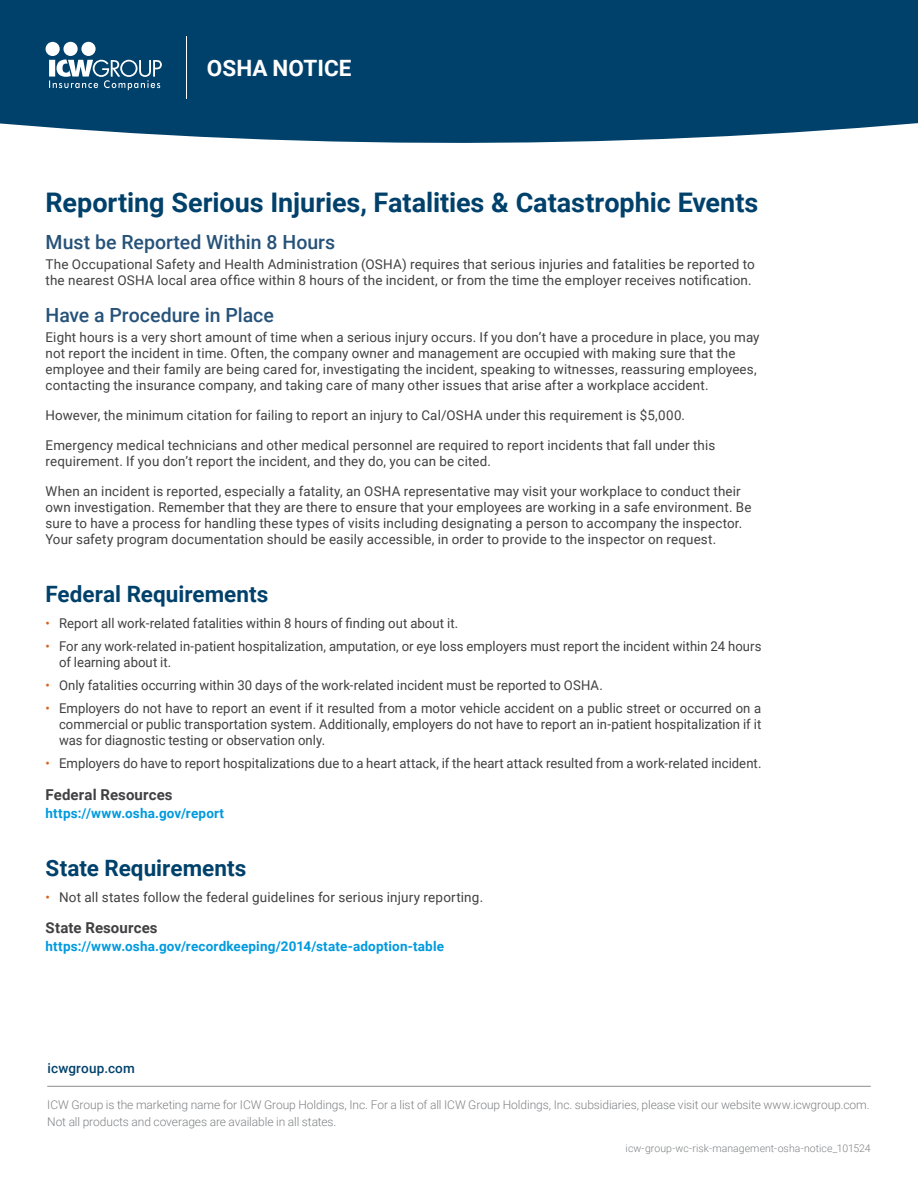
<style>
.page{position:relative;width:918px;height:1188px;background:#fff}
.page>*{position:absolute;margin:0;border:0;box-sizing:border-box;transform-origin:0 0}
.t1{font:700 27px "Roboto";color:#00416b}
.t2{font:700 22.5px "Roboto";color:#00416b}
.t3{font:700 22.5px "Roboto";letter-spacing:.005em;color:#fff}
.t4{font:500 19.5px "Roboto";color:#265279}
.t5{font:700 15px "Roboto";letter-spacing:.01em;color:#414042}
.t6{font:13.5px/16.2px "Roboto";letter-spacing:.01em;color:#414042}
.t7{font:700 13.5px "Roboto";letter-spacing:.015em;color:#009ade}
.t8{font:500 13.5px "Roboto";letter-spacing:.015em;color:#00416b}
.t9{font:300 12px/16.5px "Roboto";letter-spacing:-.005em;color:#808285}
.t10{font:300 10.5px "Roboto";letter-spacing:.005em;color:#808285}
.s1{color:#db6015}
</style>
<div class="page">
<div style="left:0;top:0;width:918px;height:142px;background:#00416b"></div>
<hr style="left:47px;top:1086px;width:824px;height:1px;background:#8a8c8e">
<hr style="left:186px;top:36px;width:1px;height:63px;background:#fff">
<svg style="left:46px;top:42px;width:116px;height:48px"></svg>
<h2 class="t3" style="left:207px;top:53px;width:146px">OSHA NOTICE</h2>
<h1 class="t1" style="left:46px;top:183px;width:714px">Reporting Serious Injuries, Fatalities &amp; Catastrophic Events</h1>
<h3 class="t4" style="left:46px;top:228px;width:291px">Must be Reported Within 8 Hours</h3>
<p class="t6" style="left:46px;top:255px;width:711px">The Occupational Safety and Health Administration (OSHA) requires that serious injuries and fatalities be reported to the nearest OSHA local area office within 8 hours of the incident, or from the time the employer receives notification.</p>
<h3 class="t4" style="left:46px;top:302px;width:230px">Have a Procedure in Place</h3>
<p class="t6" style="left:46px;top:328px;width:716px">Eight hours is a very short amount of time when a serious injury occurs. If you don’t have a procedure in place, you may not report the incident in time. Often, the company owner and management are occupied with making sure that the employee and their family are being cared for, investigating the incident, speaking to witnesses, reassuring employees, contacting the insurance company, and taking care of many other issues that arise after a workplace accident.</p>
<p class="t6" style="left:46px;top:400px;width:671px;line-height:29.7px">However, the minimum citation for failing to report an injury to Cal/OSHA under this requirement is $5,000.<br>Emergency medical technicians and other medical personnel are required to report incidents that fall under this</p>
<p class="t6" style="left:46px;top:453px;width:447px">requirement. If you don’t report the incident, and they do, you can be cited.</p>
<p class="t6" style="left:46px;top:482px;width:708px">When an incident is reported, especially a fatality, an OSHA representative may visit your workplace to conduct their own investigation. Remember that they are there to ensure that your employees are working in a safe environment. Be sure to have a process for handling these types of visits including designating a person to accompany the inspector.<br>Your safety program documentation should be easily accessible, in order to provide to the inspector on request.</p>
<h2 class="t2" style="left:46px;top:579px;width:224px">Federal Requirements</h2>
<p class="t6" style="left:46px;top:615px;width:414px"><span class="s1">•</span> Report all work-related fatalities within 8 hours of finding out about it.</p>
<p class="t6" style="left:59px;top:637px;width:704px;text-indent:-14px"><span class="s1">•</span> For any work-related in-patient hospitalization, amputation, or eye loss employers must report the incident within 24 hours of learning about it.</p>
<p class="t6" style="left:46px;top:677px;width:559px"><span class="s1">•</span> Only fatalities occurring within 30 days of the work-related incident must be reported to OSHA.</p>
<p class="t6" style="left:59px;top:700px;width:704px;text-align:justify;text-indent:-14px"><span class="s1">•</span> Employers do not have to report an event if it resulted from a motor vehicle accident on a public street or occurred on a commercial or public transportation system. Additionally, employers do not have to report an in-patient hospitalization if it was for diagnostic testing or observation only.</p>
<p class="t6" style="left:46px;top:755px;width:717px"><span class="s1">•</span> Employers do have to report hospitalizations due to a heart attack, if the heart attack resulted from a work-related incident.</p>
<p class="t5" style="left:46px;top:784px;width:129px">Federal Resources</p>
<p class="t7" style="left:46px;top:804px;width:180px">https://www.osha.gov/report</p>
<h2 class="t2" style="left:46px;top:852px;width:202px">State Requirements</h2>
<p class="t6" style="left:46px;top:888px;width:439px"><span class="s1">•</span> Not all states follow the federal guidelines for serious injury reporting.</p>
<p class="t5" style="left:46px;top:917px;width:114px">State Resources</p>
<p class="t7" style="left:46px;top:937px;width:400px">https://www.osha.gov/recordkeeping/2014/state-adoption-table</p>
<p class="t8" style="left:48px;top:1059px;width:89px">icwgroup.com</p>
<p class="t9" style="left:47px;top:1097px;width:824px">ICW Group is the marketing name for ICW Group Holdings, Inc. For a list of all ICW Group Holdings, Inc. subsidiaries, please visit our website www.icwgroup.com.<br>Not all products and coverages are available in all states.</p>
<p class="t10" style="left:626px;top:1141px;width:247px">icw-group-wc-risk-management-osha-notice_101524</p>
</div>
